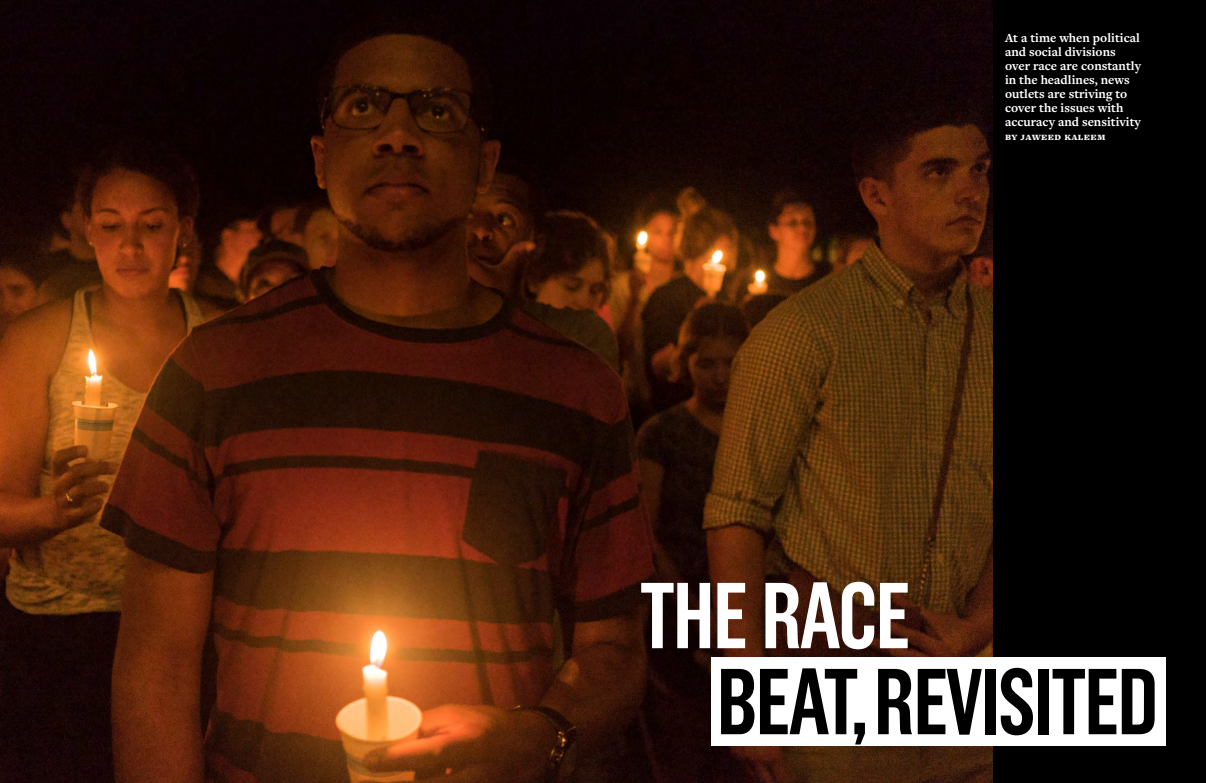
<style>
.page{position:relative;width:1206px;height:783px;background:#000}
.page>*{position:absolute;margin:0;border:0;box-sizing:border-box;transform-origin:0 0}
.t1{font:93.3px "Grotzec Hd Cn Demi";letter-spacing:-.03em;color:#000}
.t2{font:93.3px "Grotzec Hd Cn Demi";letter-spacing:-.03em;color:#fff}
.t3{font:700 13px/14px "Freight Text Pro";color:#fff}
.t4{font:900 11px "Freight Text Pro";color:#fff}
</style>
<div class="page">
<img style="left:0;top:0;width:993px;height:783px">
<div style="left:711px;top:658px;width:455px;height:88px;background:#fff"></div>
<p class="t3" style="left:1005px;top:30px;width:138px">At a time when political and social divisions over race are constantly in the headlines, news outlets are striving to cover the issues with accuracy and sensitivity</p>
<p class="t4" style="left:1005px;top:129px;width:24px">By Jawee</p>
<p class="t4" style="left:1055px;top:129px;width:18px">d Kaleem</p>
<h1 class="t2" style="left:640px;top:563px;width:273px">THE RACE</h1>
<h1 class="t1" style="left:716px;top:649px;width:444px">BEAT, REVISITED</h1>
</div>
